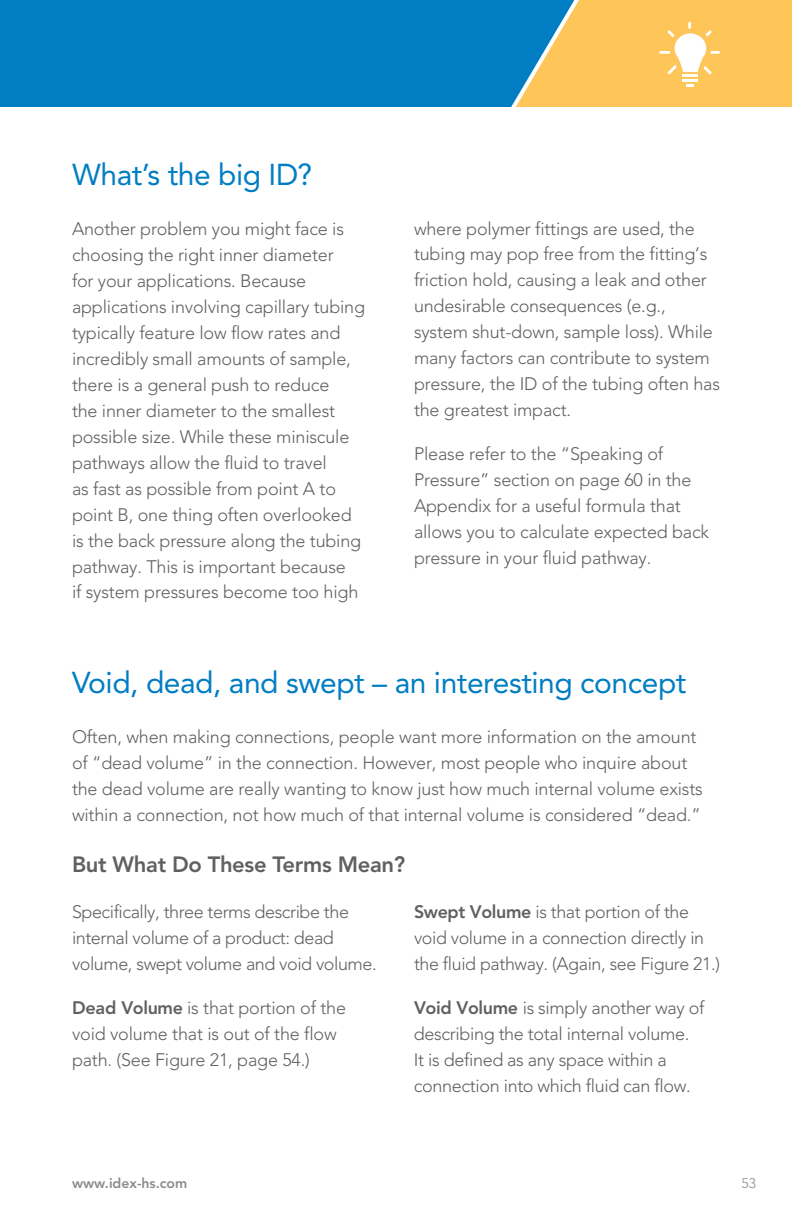
<style>
.page{position:relative;width:792px;height:1224px;background:#fff}
.page>*{position:absolute;margin:0;border:0;box-sizing:border-box;transform-origin:0 0}
.t1{font:30px "Avenir LT Std";letter-spacing:-.015em;color:#007dc3}
.t2{font:800 22px "Avenir LT Std";letter-spacing:-.015em;color:#5f6062}
.t3{font:300 18px/26px "Avenir LT Std";letter-spacing:-.01em;color:#5f6062}
.t4{font:800 14px "Avenir LT Std";color:#8a8c8e}
.t5{font:300 14px "Avenir LT Std";color:#8a8c8e}
.s1{font-weight:800}
</style>
<div class="page">
<div style="left:0;top:0;width:792px;height:108px;background:#007dc3"></div>
<svg style="left:511px;top:0;width:281px;height:107px;background:#e1c06d"></svg>
<div style="left:0;top:107px;width:792px;height:123px;background:#fff"></div>
<h1 class="t1" style="left:72px;top:157px;width:242px">What’s the big ID?</h1>
<p class="t3" style="left:72px;top:215px;width:295px">Another problem you might face is choosing the right inner diameter<br>for your applications. Because applications involving capillary tubing typically feature low flow rates and incredibly small amounts of sample, there is a general push to reduce<br>the inner diameter to the smallest possible size. While these miniscule pathways allow the fluid to travel<br>as fast as possible from point A to point B, one thing often overlooked is the back pressure along the tubing pathway. This is important because<br>if system pressures become too high</p>
<p class="t3" style="left:414px;top:215px;width:308px">where polymer fittings are used, the tubing may pop free from the fitting’s friction hold, causing a leak and other undesirable consequences (e.g., system shut-down, sample loss). While many factors can contribute to system pressure, the ID of the tubing often has the greatest impact.</p>
<p class="t3" style="left:414px;top:441px;width:297px">Please refer to the “Speaking of Pressure” section on page 60 in the Appendix for a useful formula that allows you to calculate expected back pressure in your fluid pathway.</p>
<h1 class="t1" style="left:72px;top:665px;width:616px">Void, dead, and swept – an interesting concept</h1>
<p class="t3" style="left:72px;top:723px;width:632px">Often, when making connections, people want more information on the amount of “dead volume” in the connection. However, most people who inquire about the dead volume are really wanting to know just how much internal volume exists within a connection, not how much of that internal volume is considered “dead.”</p>
<p class="t2" style="left:72px;top:852px;width:335px">But What Do These Terms Mean?</p>
<p class="t3" style="left:72px;top:899px;width:306px">Specifically, three terms describe the internal volume of a product: dead volume, swept volume and void volume.</p>
<p class="t3" style="left:72px;top:995px;width:276px"><span class="s1">Dead Volume</span> is that portion of the void volume that is out of the flow path. (See Figure 21, page 54.)</p>
<p class="t3" style="left:414px;top:899px;width:308px"><span class="s1">Swept Volume</span> is that portion of the void volume in a connection directly in the fluid pathway. (Again, see Figure 21.)</p>
<p class="t3" style="left:414px;top:995px;width:292px"><span class="s1">Void Volume</span> is simply another way of describing the total internal volume.<br>It is defined as any space within a connection into which fluid can flow.</p>
<p class="t4" style="left:72px;top:1175px;width:117px">www.idex-hs.com</p>
<p class="t5" style="left:742px;top:1175px;width:16px">53</p>
</div>
